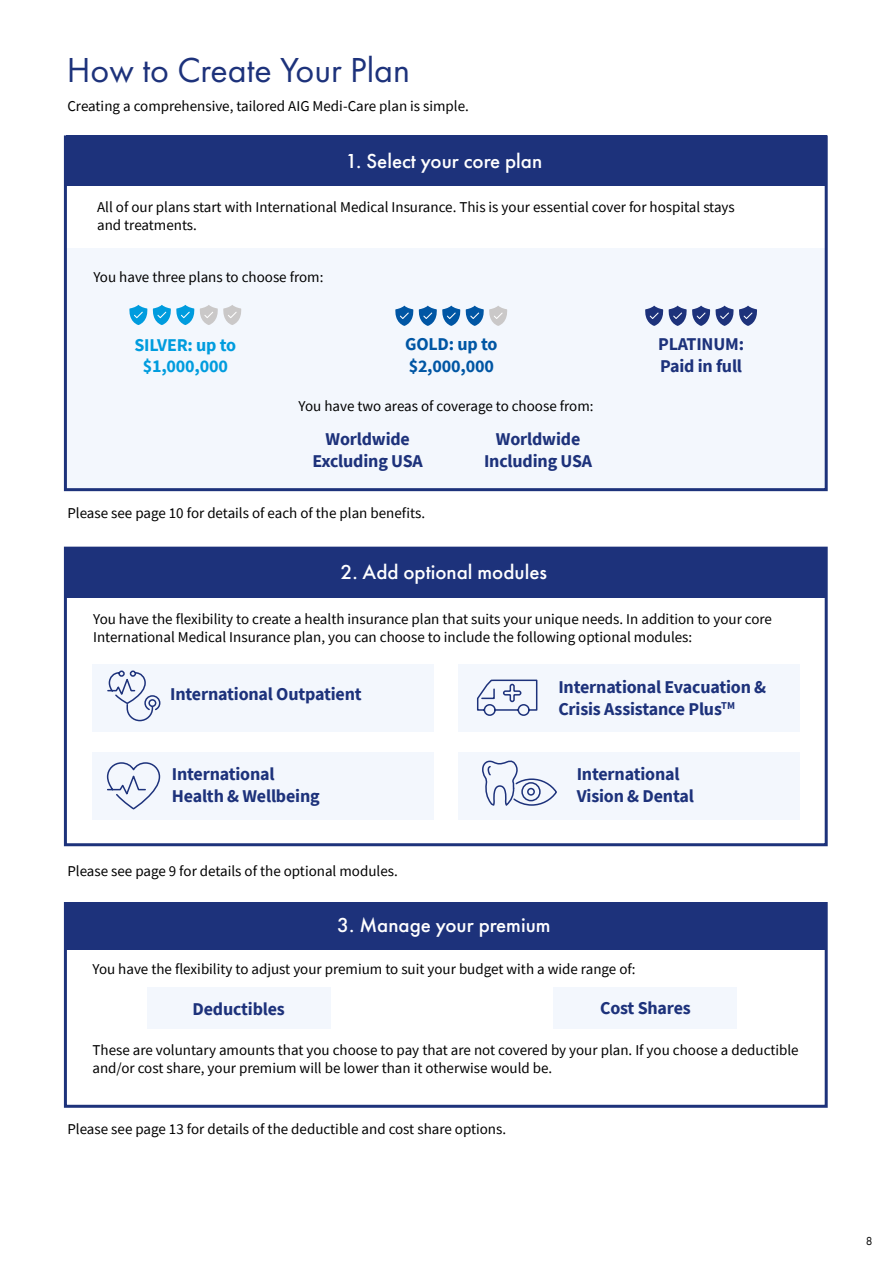
<style>
.page{position:relative;width:893px;height:1263px;background:#fff}
.page>*{position:absolute;margin:0;border:0;box-sizing:border-box;transform-origin:0 0}
.t1{font:36px "Futura PT";color:#1d327b}
.t2{font:500 21px "Futura PT";color:#fff}
.t3{font:700 18px/21.6px "Source Sans Pro";letter-spacing:-.01em;color:#1d327b}
.t4{font:700 18px/21.6px "Source Sans Pro";letter-spacing:-.01em;color:#009cde;text-align:center}
.t5{font:700 18px/21.6px "Source Sans Pro";letter-spacing:-.01em;color:#0056a4}
.t6{font:15px/18px "Source Sans Pro";color:#000}
.t7{font:12px "Futura PT";color:#000}
</style>
<div class="page">
<div style="left:64px;top:547px;width:764px;height:299px;border:3px solid #1d327b"></div>
<div style="left:64px;top:902px;width:764px;height:206px;border:3px solid #1d327b"></div>
<div style="left:66px;top:249px;width:760px;height:242px;background:#f3f7fd"></div>
<div style="left:64px;top:135px;width:764px;height:356px;border:3px solid #1d327b"></div>
<div style="left:66px;top:135px;width:760px;height:51px;background:#1d327b"></div>
<div style="left:66px;top:547px;width:760px;height:50px;background:#1d327b"></div>
<div style="left:66px;top:902px;width:760px;height:47px;background:#1d327b"></div>
<div style="left:92px;top:664px;width:342px;height:68px;background:#f3f7fd"></div>
<div style="left:458px;top:664px;width:342px;height:68px;background:#f3f7fd"></div>
<div style="left:92px;top:752px;width:342px;height:67px;background:#f3f7fd"></div>
<div style="left:458px;top:752px;width:342px;height:67px;background:#f3f7fd"></div>
<div style="left:554px;top:987px;width:183px;height:42px;background:#f3f7fd"></div>
<div style="left:147px;top:987px;width:183px;height:42px;background:#f3f7fd"></div>
<svg style="left:129px;top:305px;width:65px;height:20px"></svg>
<svg style="left:200px;top:305px;width:41px;height:20px"></svg>
<svg style="left:395px;top:306px;width:18px;height:20px"></svg>
<svg style="left:419px;top:306px;width:41px;height:20px"></svg>
<svg style="left:466px;top:306px;width:41px;height:20px"></svg>
<svg style="left:645px;top:306px;width:112px;height:20px"></svg>
<svg style="left:106px;top:762px;width:55px;height:48px"></svg>
<svg style="left:107px;top:670px;width:54px;height:52px"></svg>
<svg style="left:477px;top:679px;width:61px;height:37px"></svg>
<svg style="left:481px;top:760px;width:77px;height:87px"></svg>
<h1 class="t1" style="left:67px;top:49px;width:345px">How to Create Your Plan</h1>
<p class="t6" style="left:67px;top:96px;width:403px">Creating a comprehensive, tailored AIG Medi-Care plan is simple.</p>
<h2 class="t2" style="left:345px;top:149px;width:198px">1. Select your core plan</h2>
<p class="t6" style="left:97px;top:198px;width:639px">All of our plans start with International Medical Insurance. This is your essential cover for hospital stays and treatments.</p>
<p class="t6" style="left:93px;top:268px;width:231px">You have three plans to choose from:</p>
<p class="t4" style="left:134px;top:334px;width:103px">SILVER: up to $1,000,000</p>
<p class="t5" style="left:405px;top:333px;width:94px">GOLD: up to $2,000,000</p>
<p class="t3" style="left:658px;top:333px;width:87px">PLATINUM:<br>Paid in full</p>
<p class="t6" style="left:299px;top:396px;width:296px">You have two areas of coverage to choose from:</p>
<p class="t3" style="left:313px;top:428px;width:112px;text-align:center">Worldwide<br>Excluding USA</p>
<p class="t3" style="left:484px;top:428px;width:110px;text-align:center">Worldwide<br>Including USA</p>
<p class="t6" style="left:67px;top:504px;width:359px">Please see page 10 for details of each of the plan benefits.</p>
<h2 class="t2" style="left:340px;top:560px;width:208px">2. Add optional modules</h2>
<p class="t6" style="left:93px;top:610px;width:680px">You have the flexibility to create a health insurance plan that suits your unique needs. In addition to your core<br>International Medical Insurance plan, you can choose to include the following optional modules:</p>
<p class="t3" style="left:170px;top:683px;width:193px">International Outpatient</p>
<p class="t3" style="left:558px;top:676px;width:209px">International Evacuation &amp;<br>Crisis Assistance Plus<sup>TM</sup></p>
<p class="t3" style="left:172px;top:763px;width:149px">International<br>Health &amp; Wellbeing</p>
<p class="t3" style="left:577px;top:763px;width:119px">International<br>Vision &amp; Dental</p>
<p class="t6" style="left:67px;top:862px;width:332px">Please see page 9 for details of the optional modules.</p>
<h2 class="t2" style="left:337px;top:913px;width:215px">3. Manage your premium</h2>
<p class="t6" style="left:92px;top:960px;width:545px">You have the flexibility to adjust your premium to suit your budget with a wide range of:</p>
<p class="t3" style="left:193px;top:998px;width:94px">Deductibles</p>
<p class="t3" style="left:600px;top:997px;width:92px">Cost Shares</p>
<p class="t6" style="left:92px;top:1040px;width:708px">These are voluntary amounts that you choose to pay that are not covered by your plan. If you choose a deductible and/or cost share, your premium will be lower than it otherwise would be.</p>
<p class="t6" style="left:67px;top:1120px;width:440px">Please see page 13 for details of the deductible and cost share options.</p>
<p class="t7" style="left:866px;top:1233px;width:8px">8</p>
</div>
